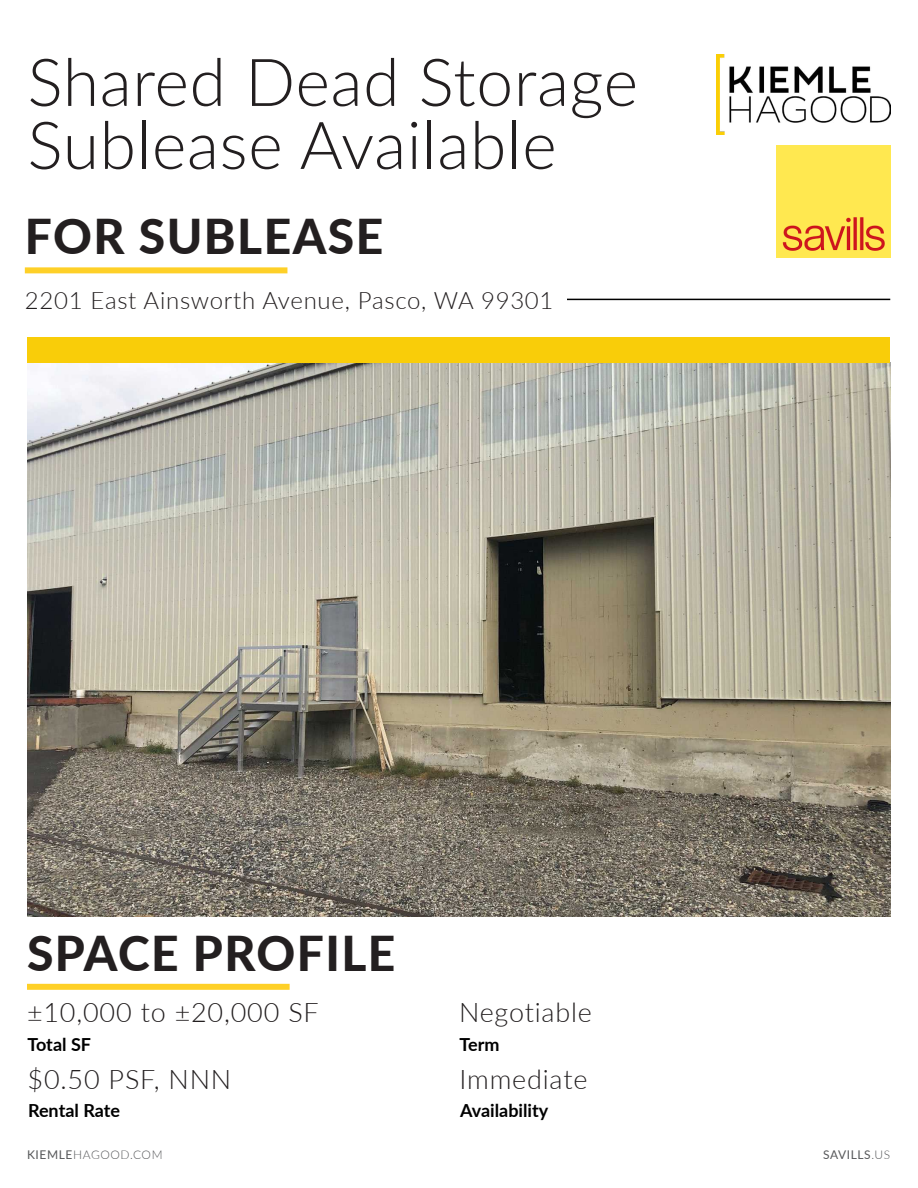
<style>
.page{position:relative;width:918px;height:1188px;background:#fff}
.page>*{position:absolute;margin:0;border:0;box-sizing:border-box;transform-origin:0 0}
.t1{font:300 66px "Lato";letter-spacing:.01em;color:#231f20}
.t2{font:800 48px "Lato";letter-spacing:.03em;color:#231f20}
.t3{font:300 27px "Lato";letter-spacing:.03em;color:#231f20}
.t4{font:300 24px "Lato";letter-spacing:.03em;color:#231f20}
.t5{font:700 18px "Lato";color:#000}
.t6{font:300 12px "Lato";letter-spacing:.05em;color:#57585a}
.t7{font:12px "Lato";letter-spacing:.05em;color:#57585a}
.s1{font-weight:400}
.s2{font-weight:300}
</style>
<div class="page">
<img style="left:28px;top:363px;width:862px;height:553px">
<div style="left:27px;top:338px;width:863px;height:25px;background:#f9cd09"></div>
<div style="left:25px;top:267px;width:262px;height:6px;background:#fed028"></div>
<hr style="left:567px;top:299px;width:323px;height:1px;background:#000">
<img style="left:777px;top:146px;width:113px;height:112px">
<img style="left:716px;top:54px;width:174px;height:81px">
<div style="left:27px;top:984px;width:263px;height:6px;background:#fed028"></div>
<p class="t1" style="left:28px;top:36px;width:612px">Shared Dead Storage</p>
<p class="t1" style="left:28px;top:99px;width:531px">Sublease Available</p>
<p class="t2" style="left:25px;top:201px;width:360px">FOR SUBLEASE</p>
<p class="t4" style="left:25px;top:284px;width:530px">2201 East Ainsworth Avenue, Pasco, WA 99301</p>
<p class="t2" style="left:27px;top:918px;width:370px">SPACE PROFILE</p>
<p class="t3" style="left:27px;top:994px;width:293px">±10,000 to ±20,000 SF</p>
<p class="t3" style="left:459px;top:994px;width:134px">Negotiable</p>
<p class="t5" style="left:28px;top:1031px;width:65px">Total SF</p>
<p class="t5" style="left:460px;top:1031px;width:42px">Term</p>
<p class="t3" style="left:28px;top:1060px;width:205px">$0.50 PSF, NNN</p>
<p class="t3" style="left:460px;top:1060px;width:129px">Immediate</p>
<p class="t5" style="left:28px;top:1098px;width:93px">Rental Rate</p>
<p class="t5" style="left:460px;top:1098px;width:90px">Availability</p>
<p class="t6" style="left:27px;top:1146px;width:137px"><span class="s1">KIEMLE</span>HAGOOD.COM</p>
<p class="t7" style="left:823px;top:1146px;width:69px">SAVILLS<span class="s2">.US</span></p>
</div>
